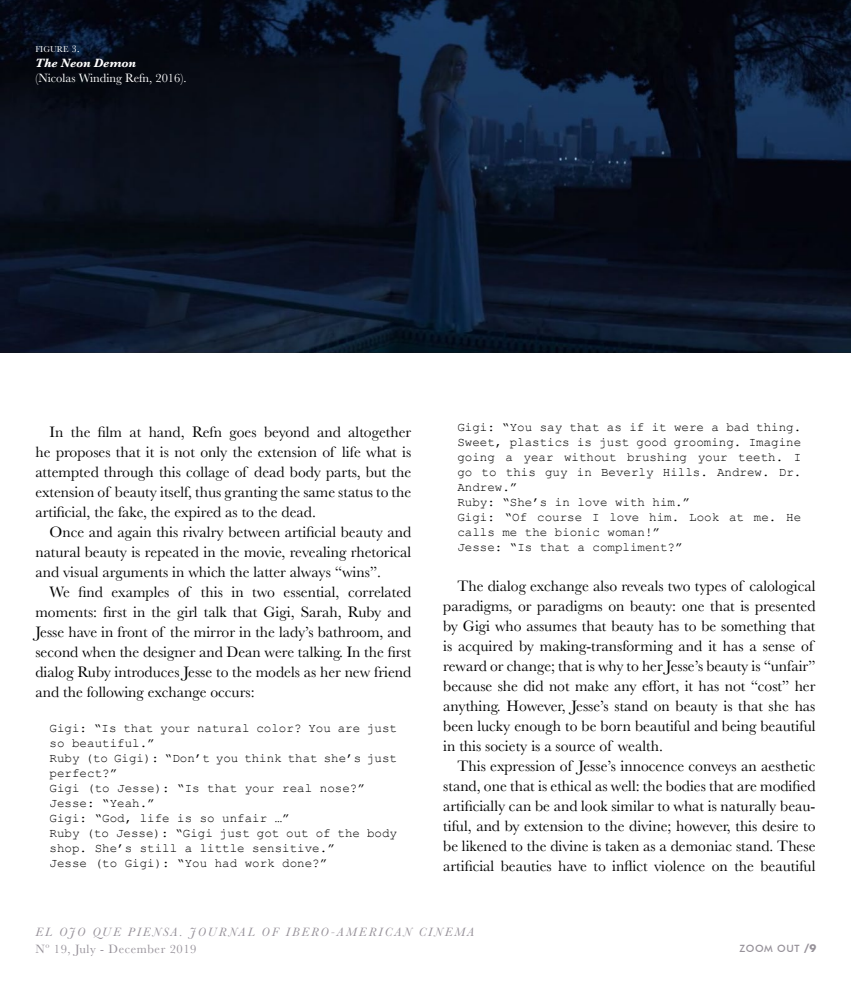
<style>
.page{position:relative;width:851px;height:993px;background:#fff}
.page>*{position:absolute;margin:0;border:0;box-sizing:border-box;transform-origin:0 0}
.t1{font:15.62px/20px "Baskerville";color:#000;text-align:justify}
.t2{font:12.5px/15px "Courier New";color:#000}
.t3{font:italic 12.5px "Baskerville";letter-spacing:.16em;color:#969199}
.t4{font:12.5px "Baskerville";color:#fff}
.t5{font:12.5px "Baskerville";letter-spacing:.05em;color:#969199}
.t6{font:italic 700 12.5px "Baskerville";color:#fff}
.t7{font:500 10px "Futura BT";letter-spacing:.06em;color:#969199}
.t8{font:8.75px "Baskerville";color:#fff}
.s1{font-size:10px}
.s2{font-size:12.5px}
.s3{font-family:"Futura Std";font-weight:700}
</style>
<div class="page">
<img style="left:0;top:0;width:850px;height:352px">
<p class="t8" style="left:35px;top:44px;width:46px">FIGURE <span class="s1">3</span><span class="s2">.</span></p>
<p class="t6" style="left:35px;top:55px;width:102px">The Neon Demon</p>
<p class="t4" style="left:35px;top:70px;width:153px">(Nicolas Winding Refn, 2016).</p>
<p class="t1" style="left:35px;top:421px;width:377px;text-indent:14px">In the film at hand, Refn goes beyond and altogether he proposes that it is not only the extension of life what is attempted through this collage of dead body parts, but the extension of beauty itself, thus granting the same status to the artificial, the fake, the expired as to the dead.</p>
<p class="t1" style="left:35px;top:521px;width:377px;text-indent:14px">Once and again this rivalry between artificial beauty and natural beauty is repeated in the movie, revealing rhetorical and visual arguments in which the latter always “wins”.</p>
<p class="t1" style="left:35px;top:581px;width:377px;text-indent:14px">We find examples of this in two essential, correlated moments: first in the girl talk that Gigi, Sarah, Ruby and Jesse have in front of the mirror in the lady’s bathroom, and second when the designer and Dean were talking. In the first dialog Ruby introduces Jesse to the models as her new friend and the following exchange occurs:</p>
<p class="t2" style="left:50px;top:719px;width:349px">Gigi: “Is that your natural color? You are just so beautiful.”<br>Ruby (to Gigi): “Don’t you think that she’s just perfect?”<br>Gigi (to Jesse): “Is that your real nose?”<br>Jesse: “Yeah.”<br>Gigi: “God, life is so unfair …”<br>Ruby (to Jesse): “Gigi just got out of the body shop. She’s still a little sensitive.”<br>Jesse (to Gigi): “You had work done?”</p>
<p class="t2" style="left:457px;top:419px;width:345px">Gigi: “You say that as if it were a bad thing.<br>Sweet, plastics is just good grooming. Imagine going a year without brushing your teeth. I go to this guy in Beverly Hills. Andrew. Dr.<br>Andrew.”<br>Ruby: “She’s in love with him.”<br>Gigi: “Of course I love him. Look at me. He calls me the bionic woman!”<br>Jesse: “Is that a compliment?”</p>
<p class="t1" style="left:443px;top:576px;width:374px;text-align:left;text-indent:14px">The dialog exchange also reveals two types of calological paradigms, or paradigms on beauty: one that is presented by Gigi who assumes that beauty has to be something that is acquired by making-transforming and it has a sense of reward or change; that is why to her Jesse’s beauty is “unfair” because she did not make any effort, it has not “cost” her anything. However, Jesse’s stand on beauty is that she has been lucky enough to be born beautiful and being beautiful in this society is a source of wealth.</p>
<p class="t1" style="left:443px;top:756px;width:374px;text-indent:14px">This expression of Jesse’s innocence conveys an aesthetic stand, one that is ethical as well: the bodies that are modified artificially can be and look similar to what is naturally beau&shy;tiful, and by extension to the divine; however, this desire to be likened to the divine is taken as a demoniac stand. These artificial beauties have to inflict violence on the beautiful</p>
<p class="t3" style="left:35px;top:923px;width:440px">EL OJO QUE PIENSA. JOURNAL OF IBERO-AMERICAN CINEMA</p>
<p class="t5" style="left:35px;top:940px;width:163px">Nº 19, July - December 2019</p>
<p class="t7" style="left:739px;top:941px;width:78px">ZOOM OUT <span class="s3">/9</span></p>
</div>
